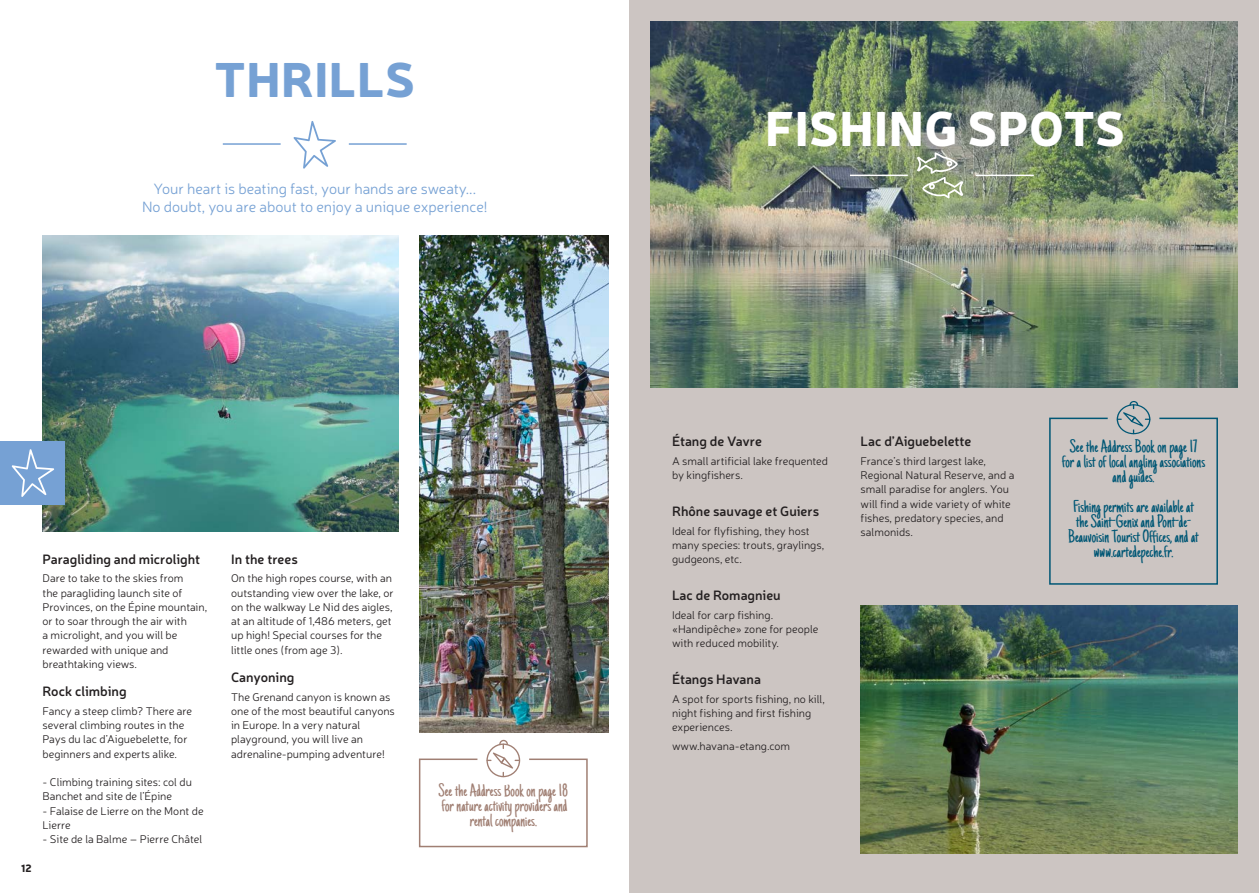
<style>
.page{position:relative;width:1259px;height:893px;background:#fff}
.page>*{position:absolute;margin:0;border:0;box-sizing:border-box;transform-origin:0 0}
.t1{font:900 48px "Neris";letter-spacing:.01em;color:#fff}
.t2{font:900 48px "Neris";letter-spacing:.01em;color:#76a1d4}
.t3{font:18px/15px "Just Another Hand";color:#005775;text-align:center}
.t4{font:18px/15px "Just Another Hand";color:#a07f73;text-align:center}
.t5{font:300 15px "Neris";color:#76a1d4}
.t6{font:600 13.5px "Neris";color:#231f20}
.t7{font:300 11.25px/14.2px "Neris";color:#231f20}
.t8{font:900 10.5px "Neris";color:#231f20}
</style>
<div class="page">
<hr style="left:349px;top:143px;width:58px;height:2px;background:#76a1d4">
<hr style="left:223px;top:143px;width:58px;height:2px;background:#76a1d4">
<div style="left:419px;top:758px;width:169px;height:89px;border:2px solid #a07f73"></div>
<div style="left:477px;top:733px;width:52px;height:52px;background:#fff;border-radius:50%"></div>
<svg style="left:486px;top:740px;width:34px;height:37px"></svg>
<img style="left:43px;top:235px;width:355px;height:297px">
<svg style="left:293px;top:121px;width:43px;height:48px"></svg>
<img style="left:420px;top:235px;width:188px;height:497px">
<div style="left:629px;top:0;width:630px;height:893px;background:#ccc5c2"></div>
<img style="left:651px;top:21px;width:586px;height:367px">
<svg style="left:917px;top:152px;width:46px;height:46px;background:#9fab8d"></svg>
<hr style="left:976px;top:175px;width:57px;height:1px;background:#fff">
<hr style="left:850px;top:175px;width:58px;height:1px;background:#fff">
<div style="left:1049px;top:418px;width:169px;height:167px;border:2px solid #005775"></div>
<div style="left:1107px;top:395px;width:52px;height:46px;background:#ccc5c2;border-radius:50%"></div>
<svg style="left:1116px;top:401px;width:34px;height:33px"></svg>
<img style="left:860px;top:606px;width:377px;height:248px">
<div style="left:0;top:441px;width:65px;height:64px;background:#76a1d4"></div>
<svg style="left:12px;top:449px;width:42px;height:48px"></svg>
<p class="t2" style="left:214px;top:44px;width:202px">THRILLS</p>
<p class="t5" style="left:153px;top:179px;width:324px">Your heart is beating fast, your hands are sweaty...</p>
<p class="t5" style="left:142px;top:197px;width:347px">No doubt, you are about to enjoy a unique experience!</p>
<p class="t8" style="left:21px;top:860px;width:12px">12</p>
<p class="t6" style="left:43px;top:550px;width:159px">Paragliding and microlight</p>
<p class="t7" style="left:43px;top:571px;width:166px">Dare to take to the skies from<br>the paragliding launch site of<br>Provinces, on the Épine mountain, or to soar through the air with<br>a microlight, and you will be rewarded with unique and breathtaking views.</p>
<p class="t6" style="left:43px;top:682px;width:86px">Rock climbing</p>
<p class="t7" style="left:43px;top:703px;width:151px">Fancy a steep climb? There are several climbing routes in the<br>Pays du lac d’Aiguebelette, for beginners and experts alike.</p>
<p class="t7" style="left:43px;top:775px;width:151px">- Climbing training sites: col du<br>Banchet and site de l’Épine</p>
<p class="t7" style="left:43px;top:803px;width:163px">- Falaise de Lierre on the Mont de<br>Lierre</p>
<p class="t7" style="left:43px;top:832px;width:161px">- Site de la Balme – Pierre Châtel</p>
<p class="t6" style="left:231px;top:550px;width:68px">In the trees</p>
<p class="t7" style="left:231px;top:571px;width:164px">On the high ropes course, with an outstanding view over the lake, or on the walkway Le Nid des aigles, at an altitude of 1,486 meters, get up high! Special courses for the little ones (from age 3).</p>
<p class="t6" style="left:231px;top:668px;width:65px">Canyoning</p>
<p class="t7" style="left:231px;top:689px;width:165px">The Grenand canyon is known as one of the most beautiful canyons in Europe. In a very natural playground, you will live an adrenaline-pumping adventure!</p>
<p class="t4" style="left:439px;top:783px;width:131px">See the Address Book on page 18</p>
<p class="t4" style="left:442px;top:798px;width:127px">for nature activity providers and rental companies.</p>
<p class="t1" style="left:765px;top:94px;width:361px">FISHING SPOTS</p>
<p class="t6" style="left:672px;top:432px;width:91px">Étang de Vavre</p>
<p class="t7" style="left:672px;top:453px;width:158px">A small artificial lake frequented by kingfishers.</p>
<p class="t6" style="left:672px;top:502px;width:149px">Rhône sauvage et Guiers</p>
<p class="t7" style="left:672px;top:523px;width:154px">Ideal for flyfishing, they host many species: trouts, graylings, gudgeons, etc.</p>
<p class="t6" style="left:672px;top:586px;width:110px">Lac de Romagnieu</p>
<p class="t7" style="left:672px;top:607px;width:148px">Ideal for carp fishing. «Handipêche» zone for people with reduced mobility.</p>
<p class="t6" style="left:672px;top:670px;width:91px">Étangs Havana</p>
<p class="t7" style="left:672px;top:691px;width:154px">A spot for sports fishing, no kill, night fishing and first fishing experiences.</p>
<p class="t7" style="left:672px;top:738px;width:120px">www.havana-etang.com</p>
<p class="t6" style="left:860px;top:432px;width:112px">Lac d’Aiguebelette</p>
<p class="t7" style="left:860px;top:453px;width:155px">France’s third largest lake,<br>Regional Natural Reserve, and a small paradise for anglers. You will find a wide variety of white fishes, predatory species, and salmonids.</p>
<p class="t3" style="left:1062px;top:440px;width:145px">See the Address Book on page 17 for a list of local angling associations and guides.</p>
<p class="t3" style="left:1068px;top:500px;width:132px">Fishing permits are available at the Saint-Genix and Pont-de-<br>Beauvoisin Tourist Offices, and at www.cartedepeche.fr.</p>
</div>
